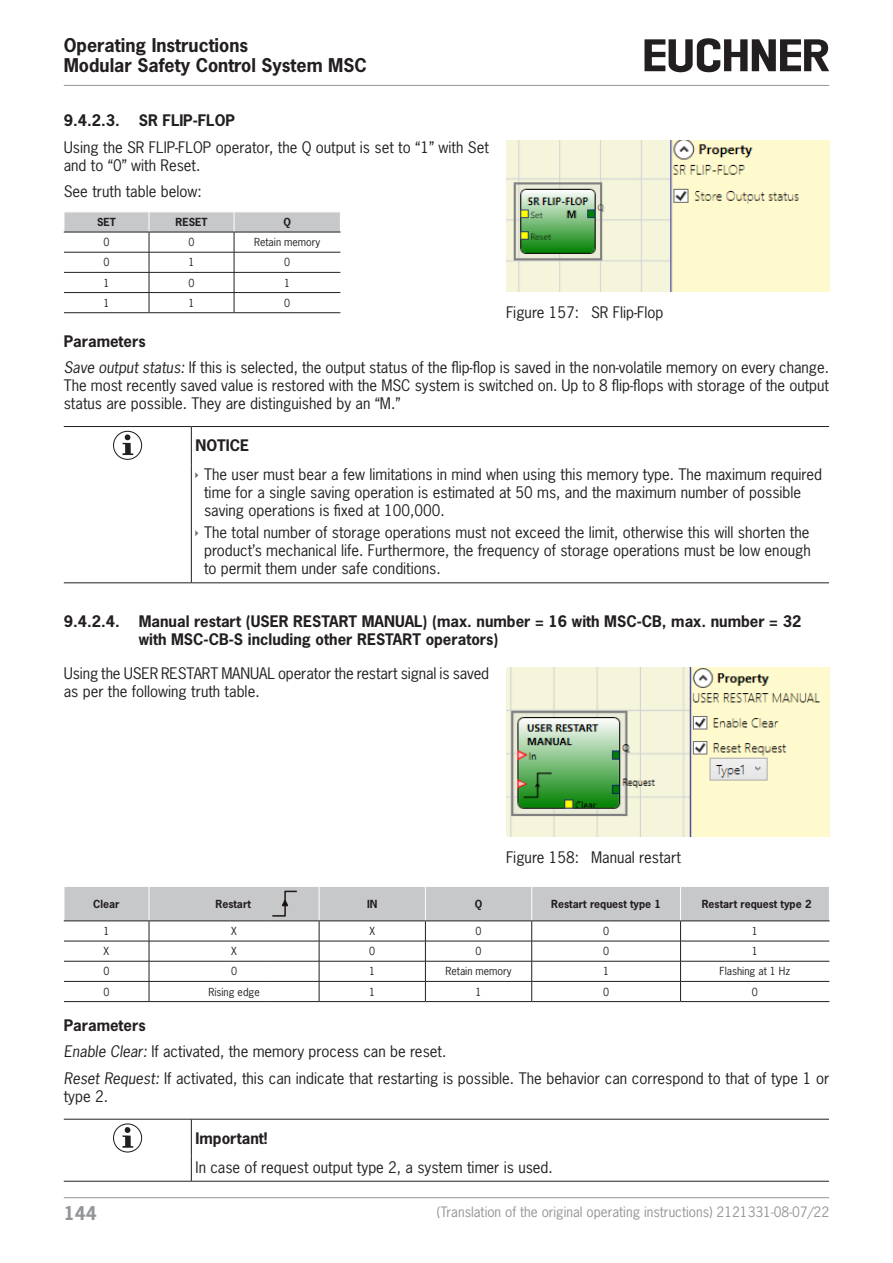
<style>
.page{position:relative;width:893px;height:1263px;background:#fff}
.page>*{position:absolute;margin:0;border:0;box-sizing:border-box;transform-origin:0 0}
.t1{font:700 17.85px/20.2px "News Gothic Std";color:#231f20}
.t2{font:700 17.85px "News Gothic Std";color:#939598}
.paragraph_last{font:15px/18px "News Gothic Std";color:#231f20;text-align:justify}
.paragraph{font:15px/18px "News Gothic Std";color:#231f20}
.tableheadleft{font:700 15px/18px "News Gothic Std";color:#231f20}
.paragraph_Bold{font:700 15px "News Gothic Std";color:#231f20}
.t3{font:13.5px "News Gothic Std";color:#939598}
.tablebodycentred{font:10.5px "News Gothic Std";color:#231f20}
.tableheadcentered{font:700 10.5px "News Gothic Std";color:#231f20}
.tablebodyleft{font:10.5px "News Gothic Std";color:#231f20}
.s1{font-style:italic}
</style>
<div class="page">
<hr style="left:64px;top:85px;width:765px;height:1px;background:#939598">
<hr style="left:64px;top:1197px;width:765px;height:1px;background:#939598">
<svg style="left:644px;top:38px;width:185px;height:34px"></svg>
<hr style="left:234px;top:312px;width:106px;height:1px;background:#231f20">
<hr style="left:64px;top:312px;width:85px;height:1px;background:#231f20">
<svg style="left:64px;top:212px;width:277px;height:100px"></svg>
<hr style="left:149px;top:312px;width:85px;height:1px;background:#231f20">
<hr style="left:234px;top:252px;width:106px;height:1px;background:#231f20">
<hr style="left:64px;top:272px;width:85px;height:1px;background:#231f20">
<hr style="left:149px;top:272px;width:85px;height:1px;background:#231f20">
<hr style="left:234px;top:272px;width:106px;height:1px;background:#231f20">
<img style="left:506px;top:141px;width:323px;height:150px">
<hr style="left:64px;top:426px;width:127px;height:1px;background:#231f20">
<hr style="left:191px;top:426px;width:638px;height:1px;background:#231f20">
<hr style="left:191px;top:427px;width:1px;height:37px;background:#231f20">
<hr style="left:191px;top:464px;width:1px;height:119px;background:#231f20">
<hr style="left:64px;top:582px;width:127px;height:1px;background:#231f20">
<hr style="left:191px;top:582px;width:638px;height:1px;background:#231f20">
<svg style="left:113px;top:431px;width:29px;height:29px"></svg>
<svg style="left:122px;top:434px;width:11px;height:21px"></svg>
<img style="left:506px;top:667px;width:323px;height:170px">
<hr style="left:64px;top:1001px;width:85px;height:1px;background:#231f20">
<hr style="left:319px;top:1001px;width:106px;height:1px;background:#231f20">
<hr style="left:425px;top:1001px;width:107px;height:1px;background:#231f20">
<hr style="left:532px;top:1001px;width:149px;height:1px;background:#231f20">
<hr style="left:681px;top:1001px;width:148px;height:1px;background:#231f20">
<hr style="left:681px;top:920px;width:149px;height:1px;background:#231f20">
<hr style="left:149px;top:1001px;width:119px;height:1px;background:#231f20">
<hr style="left:268px;top:1001px;width:51px;height:1px;background:#231f20">
<svg style="left:64px;top:887px;width:765px;height:114px"></svg>
<hr style="left:64px;top:1119px;width:127px;height:1px;background:#231f20">
<hr style="left:191px;top:1119px;width:638px;height:1px;background:#231f20">
<hr style="left:191px;top:1119px;width:1px;height:38px;background:#231f20">
<svg style="left:191px;top:1157px;width:1px;height:24px"></svg>
<hr style="left:64px;top:1181px;width:127px;height:1px;background:#231f20">
<hr style="left:191px;top:1181px;width:638px;height:1px;background:#231f20">
<svg style="left:113px;top:1123px;width:29px;height:29px"></svg>
<svg style="left:122px;top:1127px;width:11px;height:21px"></svg>
<p class="t1" style="left:64px;top:34px;width:304px">Operating Instructions<br>Modular Safety Control System MSC</p>
<p class="tableheadleft" style="left:64px;top:112px;width:57px">9.4.2.3.</p>
<p class="tableheadleft" style="left:139px;top:112px;width:98px">SR FLIP-FLOP</p>
<p class="paragraph" style="left:64px;top:138px;width:427px">Using the SR FLIP-FLOP operator, the Q output is set to “1” with Set and to “0” with Reset.</p>
<p class="paragraph" style="left:64px;top:182px;width:139px">See truth table below:</p>
<p class="tableheadcentered" style="left:97px;top:215px;width:20px">SET</p>
<p class="tableheadcentered" style="left:176px;top:215px;width:34px">RESET</p>
<p class="tableheadcentered" style="left:283px;top:215px;width:9px">Q</p>
<p class="tablebodycentred" style="left:103px;top:235px;width:8px">0</p>
<p class="tablebodycentred" style="left:189px;top:235px;width:8px">0</p>
<p class="tablebodycentred" style="left:254px;top:235px;width:68px">Retain memory</p>
<p class="tablebodycentred" style="left:103px;top:256px;width:8px">0</p>
<p class="tablebodycentred" style="left:189px;top:256px;width:8px">1</p>
<p class="tablebodycentred" style="left:284px;top:256px;width:8px">0</p>
<p class="tablebodycentred" style="left:103px;top:276px;width:8px">1</p>
<p class="tablebodycentred" style="left:189px;top:276px;width:8px">0</p>
<p class="tablebodycentred" style="left:284px;top:276px;width:8px">1</p>
<p class="tablebodycentred" style="left:103px;top:296px;width:8px">1</p>
<p class="tablebodycentred" style="left:189px;top:296px;width:8px">1</p>
<p class="tablebodycentred" style="left:284px;top:296px;width:8px">0</p>
<p class="paragraph_last" style="left:506px;top:303px;width:159px">Figure 157: SR Flip-Flop</p>
<p class="paragraph_Bold" style="left:64px;top:331px;width:83px">Parameters</p>
<p class="paragraph_last" style="left:64px;top:359px;width:767px"><span class="s1">Save output status:</span> If this is selected, the output status of the flip-flop is saved in the non-volatile memory on every change.<br>The most recently saved value is restored with the MSC system is switched on. Up to 8 flip-flops with storage of the output status are possible. They are distinguished by an “M.”</p>
<p class="tableheadleft" style="left:196px;top:436px;width:55px">NOTICE</p>
<p class="paragraph_last" style="left:204px;top:465px;width:619px;text-align:left">The user must bear a few limitations in mind when using this memory type. The maximum required time for a single saving operation is estimated at 50 ms, and the maximum number of possible saving operations is fixed at 100,000.</p>
<p class="paragraph_last" style="left:204px;top:523px;width:608px">The total number of storage operations must not exceed the limit, otherwise this will shorten the product’s mechanical life. Furthermore, the frequency of storage operations must be low enough to permit them under safe conditions.</p>
<p class="tableheadleft" style="left:64px;top:612px;width:57px">9.4.2.4.</p>
<p class="tableheadleft" style="left:139px;top:612px;width:664px">Manual restart (USER RESTART MANUAL) (max. number = 16 with MSC-CB, max. number = 32 with MSC-CB-S including other RESTART operators)</p>
<p class="paragraph" style="left:64px;top:664px;width:427px">Using the USER RESTART MANUAL operator the restart signal is saved as per the following truth table.</p>
<p class="paragraph_last" style="left:506px;top:848px;width:177px">Figure 158: Manual restart</p>
<p class="tableheadcentered" style="left:93px;top:897px;width:28px">Clear</p>
<p class="tableheadcentered" style="left:215px;top:897px;width:37px">Restart</p>
<p class="tableheadcentered" style="left:367px;top:897px;width:12px">IN</p>
<p class="tableheadcentered" style="left:475px;top:897px;width:9px">Q</p>
<p class="tableheadcentered" style="left:551px;top:897px;width:111px">Restart request type 1</p>
<p class="tableheadcentered" style="left:702px;top:897px;width:111px">Restart request type 2</p>
<p class="tablebodycentred" style="left:103px;top:924px;width:8px">1</p>
<p class="tablebodycentred" style="left:231px;top:924px;width:7px">X</p>
<p class="tablebodycentred" style="left:369px;top:924px;width:7px">X</p>
<p class="tablebodycentred" style="left:476px;top:924px;width:8px">0</p>
<p class="tablebodycentred" style="left:603px;top:924px;width:8px">0</p>
<p class="tablebodycentred" style="left:752px;top:924px;width:8px">1</p>
<p class="tablebodycentred" style="left:104px;top:944px;width:7px">X</p>
<p class="tablebodycentred" style="left:231px;top:944px;width:7px">X</p>
<p class="tablebodycentred" style="left:369px;top:944px;width:8px">0</p>
<p class="tablebodycentred" style="left:476px;top:944px;width:8px">0</p>
<p class="tablebodycentred" style="left:603px;top:944px;width:8px">0</p>
<p class="tablebodycentred" style="left:752px;top:944px;width:8px">1</p>
<p class="tablebodycentred" style="left:103px;top:965px;width:8px">0</p>
<p class="tablebodycentred" style="left:231px;top:965px;width:8px">0</p>
<p class="tablebodycentred" style="left:369px;top:965px;width:8px">1</p>
<p class="tablebodycentred" style="left:445px;top:965px;width:68px">Retain memory</p>
<p class="tablebodycentred" style="left:603px;top:965px;width:8px">1</p>
<p class="tablebodycentred" style="left:720px;top:965px;width:72px">Flashing at 1 Hz</p>
<p class="tablebodycentred" style="left:103px;top:985px;width:8px">0</p>
<p class="tablebodyleft" style="left:208px;top:985px;width:53px">Rising edge</p>
<p class="tablebodycentred" style="left:369px;top:985px;width:8px">1</p>
<p class="tablebodycentred" style="left:476px;top:985px;width:8px">1</p>
<p class="tablebodycentred" style="left:603px;top:985px;width:8px">0</p>
<p class="tablebodycentred" style="left:752px;top:985px;width:8px">0</p>
<p class="paragraph_Bold" style="left:64px;top:1015px;width:83px">Parameters</p>
<p class="paragraph" style="left:64px;top:1043px;width:384px"><span class="s1">Enable Clear:</span> If activated, the memory process can be reset.</p>
<p class="paragraph_last" style="left:64px;top:1069px;width:767px"><span class="s1">Reset Request:</span> If activated, this can indicate that restarting is possible. The behavior can correspond to that of type 1 or type 2.</p>
<p class="tableheadleft" style="left:196px;top:1129px;width:73px">Important!</p>
<p class="paragraph" style="left:196px;top:1158px;width:359px">In case of request output type 2, a system timer is used.</p>
<p class="t2" style="left:64px;top:1201px;width:35px">144</p>
<p class="t3" style="left:437px;top:1203px;width:394px">(Translation of the original operating instructions) 2121331-08-07/22</p>
</div>
